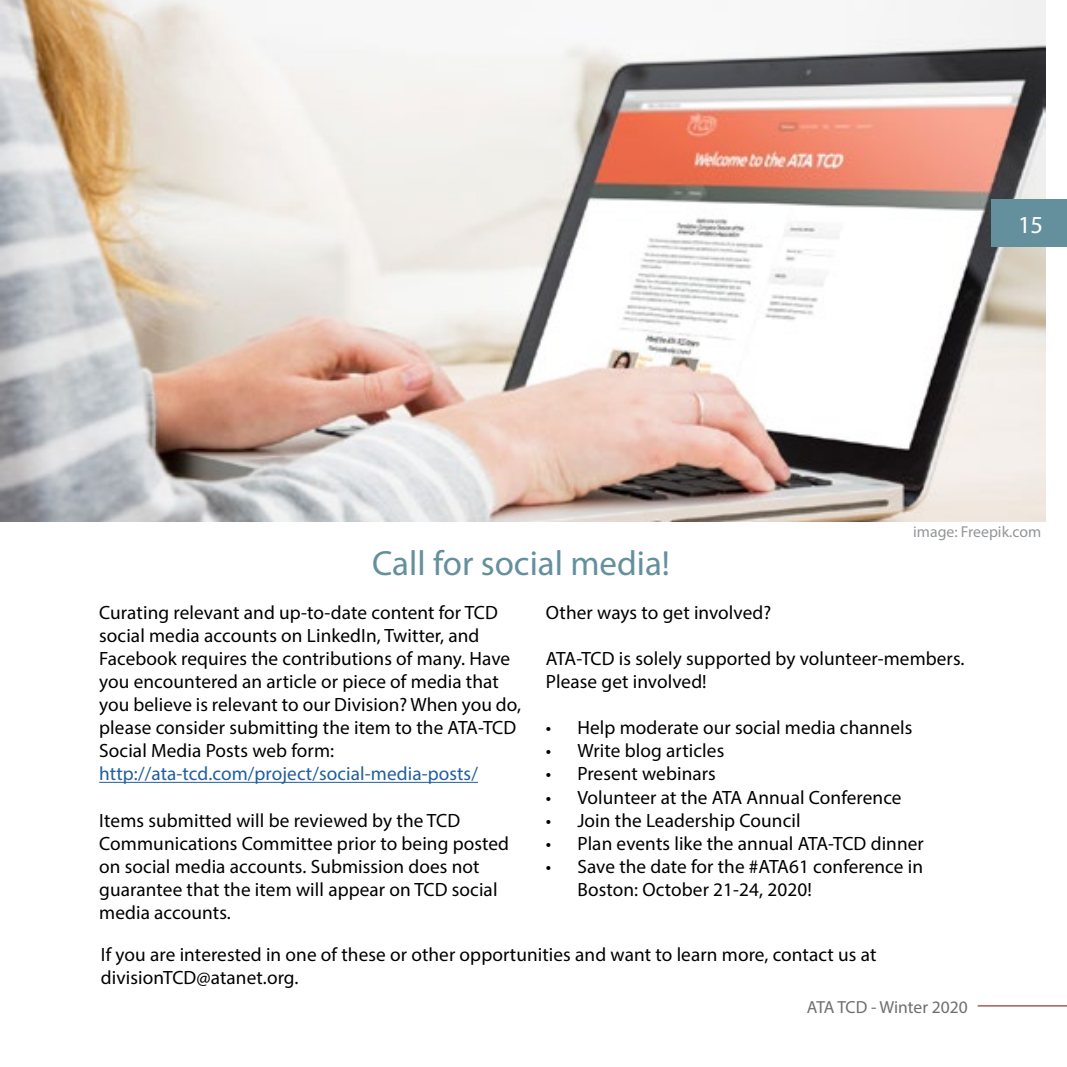
<style>
.page{position:relative;width:1067px;height:1067px;background:#fff}
.page>*{position:absolute;margin:0;border:0;box-sizing:border-box;transform-origin:0 0}
.t1{font:35px "Myriad Pro";color:#64909d}
.t2{font:24.5px "Myriad Pro";color:#fff}
.t3{font:19.25px/23.1px "Myriad Pro";letter-spacing:.005em;color:#000}
.t4{font:19.25px "Myriad Pro";letter-spacing:.005em;color:#215e9e}
.t5{font:17.5px "Myriad Pro";color:#6d6e71}
.t6{font:15.75px "Myriad Pro";color:#939598}
</style>
<div class="page">
<img style="left:0;top:0;width:1045px;height:521px">
<hr style="left:99px;top:782px;width:379px;height:1px;background:#215e9e">
<div style="left:991px;top:199px;width:76px;height:48px;background:#64909d"></div>
<hr style="left:977px;top:1005px;width:90px;height:1px;background:#aa7570">
<p class="t2" style="left:1018px;top:209px;width:27px">15</p>
<h1 class="t1" style="left:372px;top:541px;width:299px">Call for social media!</h1>
<p class="t6" style="left:913px;top:521px;width:129px">image: Freepik.com</p>
<p class="t3" style="left:99px;top:600px;width:423px">Curating relevant and up-to-date content for TCD social media accounts on LinkedIn, Twitter, and Facebook requires the contributions of many. Have you encountered an article or piece of media that you believe is relevant to our Division? When you do, please consider submitting the item to the ATA-TCD Social Media Posts web form:</p>
<p class="t4" style="left:99px;top:762px;width:380px">http://ata-tcd.com/project/social-media-posts/</p>
<p class="t3" style="left:99px;top:808px;width:411px">Items submitted will be reviewed by the TCD Communications Committee prior to being posted on social media accounts. Submission does not guarantee that the item will appear on TCD social media accounts.</p>
<p class="t3" style="left:546px;top:600px;width:227px">Other ways to get involved?</p>
<p class="t3" style="left:546px;top:646px;width:420px">ATA-TCD is solely supported by volunteer-members.<br>Please get involved!</p>
<p class="t3" style="left:546px;top:716px;width:368px">• Help moderate our social media channels</p>
<p class="t3" style="left:546px;top:739px;width:180px">• Write blog articles</p>
<p class="t3" style="left:546px;top:762px;width:171px">• Present webinars</p>
<p class="t3" style="left:546px;top:785px;width:357px">• Volunteer at the ATA Annual Conference</p>
<p class="t3" style="left:546px;top:808px;width:256px">• Join the Leadership Council</p>
<p class="t3" style="left:546px;top:831px;width:379px">• Plan events like the annual ATA-TCD dinner</p>
<p class="t3" style="left:577px;top:854px;width:347px;text-indent:-31px">• Save the date for the #ATA61 conference in<br>Boston: October 21-24, 2020!</p>
<p class="t3" style="left:101px;top:942px;width:777px">If you are interested in one of these or other opportunities and want to learn more, contact us at divisionTCD@atanet.org.</p>
<p class="t5" style="left:807px;top:996px;width:162px">ATA TCD - Winter 2020</p>
</div>
